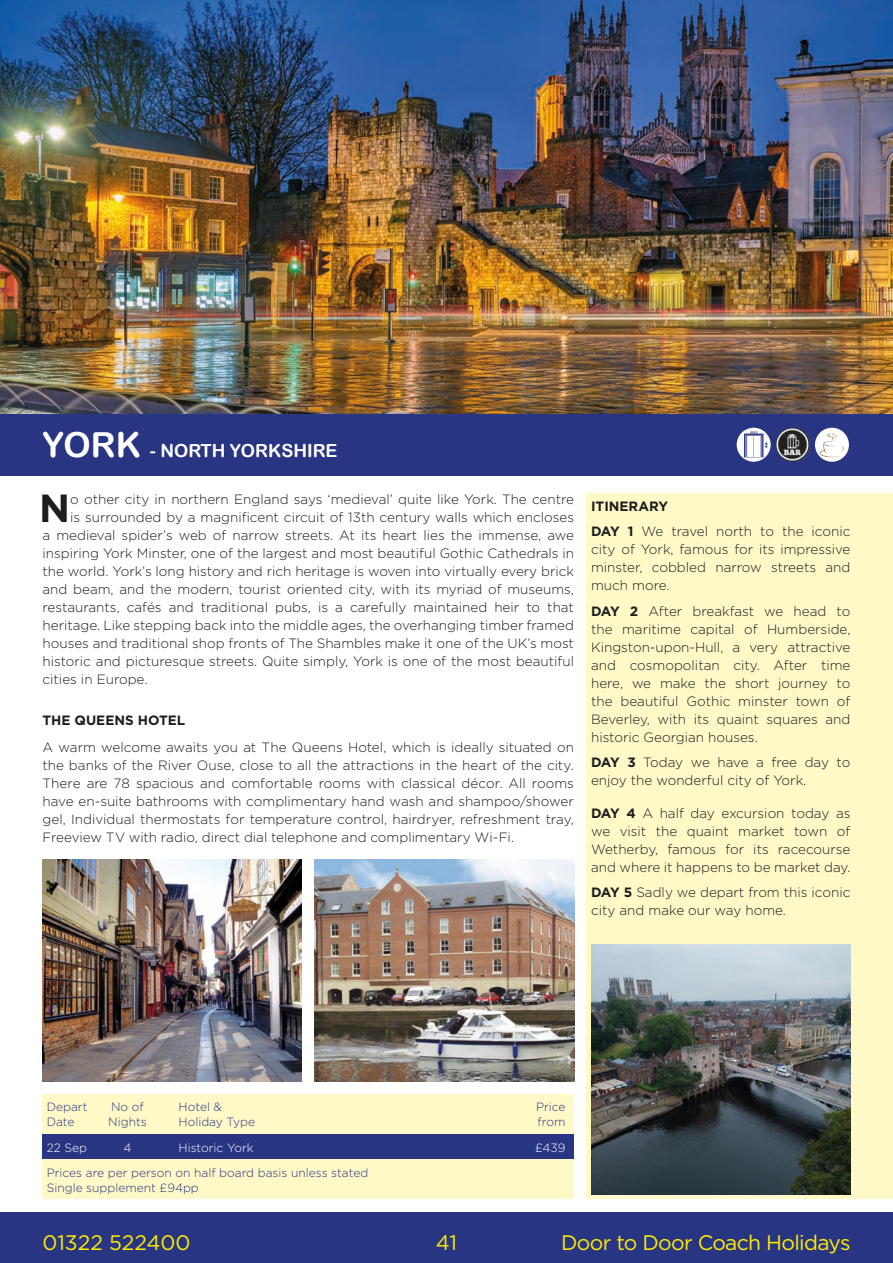
<style>
.page{position:relative;width:893px;height:1263px;background:#fff}
.page>*{position:absolute;margin:0;border:0;box-sizing:border-box;transform-origin:0 0}
.t1{font:700 39.15px "Gotham";color:#1d1d1b}
.t2{font:21px "Gotham";letter-spacing:-.03em;color:#ffed00}
.t3{font:21px "Gotham";color:#ffed00}
.t4{font:18px "Arial Rounded MT Bold";color:#fff}
.t5{font:300 13.5px/18px "Gotham";color:#1d1d1b;text-align:justify}
.t6{font:700 13.5px "Gotham";color:#1d1d1b}
.t7{font:300 12px "Gotham";color:#283583}
.t8{font:300 12px "Gotham";color:#fff}
.s1{font-size:34.5px}
.s2{font-weight:700}
</style>
<div class="page">
<div style="left:0;top:1212px;width:893px;height:51px;background:#283583"></div>
<img style="left:0;top:0;width:893px;height:414px">
<div style="left:43px;top:1094px;width:531px;height:40px;background:#fff9c8"></div>
<div style="left:43px;top:1134px;width:531px;height:25px;background:#283583"></div>
<div style="left:43px;top:1159px;width:531px;height:40px;background:#fff9c8"></div>
<div style="left:0;top:414px;width:893px;height:62px;background:#283583"></div>
<svg style="left:736px;top:427px;width:35px;height:35px"></svg>
<img style="left:743px;top:430px;width:26px;height:30px">
<div style="left:735px;top:426px;width:37px;height:37px;border:2px solid #283583;border-radius:50%"></div>
<img style="left:775px;top:427px;width:36px;height:35px;border-radius:18px">
<div style="left:774px;top:426px;width:37px;height:37px;border:2px solid #283583;border-radius:50%"></div>
<svg style="left:814px;top:427px;width:36px;height:35px"></svg>
<img style="left:819px;top:432px;width:25px;height:25px">
<div style="left:813px;top:426px;width:37px;height:37px;border:2px solid #283583;border-radius:50%"></div>
<img style="left:43px;top:859px;width:259px;height:222px">
<img style="left:315px;top:859px;width:259px;height:222px">
<div style="left:587px;top:493px;width:306px;height:706px;background:#fff9c8"></div>
<img style="left:591px;top:944px;width:259px;height:251px">
<p class="t4" style="left:43px;top:440px;width:297px"><span class="s1">YORK</span> - NORTH YORKSHIRE</p>
<p class="t1" style="left:39px;top:482px;width:32px">N</p>
<p class="t5" style="left:70px;top:490px;width:505px">o other city in northern England says ‘medieval’ quite like York. The centre</p>
<p class="t5" style="left:70px;top:508px;width:505px">is surrounded by a magnificent circuit of 13th century walls which encloses</p>
<p class="t5" style="left:43px;top:526px;width:533px">a medieval spider’s web of narrow streets. At its heart lies the immense, awe</p>
<p class="t5" style="left:43px;top:544px;width:533px">inspiring York Minster, one of the largest and most beautiful Gothic Cathedrals in</p>
<p class="t5" style="left:43px;top:562px;width:533px">the world. York’s long history and rich heritage is woven into virtually every brick</p>
<p class="t5" style="left:43px;top:580px;width:533px">and beam, and the modern, tourist oriented city, with its myriad of museums,</p>
<p class="t5" style="left:43px;top:598px;width:533px">restaurants, cafés and traditional pubs, is a carefully maintained heir to that</p>
<p class="t5" style="left:43px;top:616px;width:533px">heritage. Like stepping back into the middle ages, the overhanging timber framed</p>
<p class="t5" style="left:43px;top:634px;width:533px">houses and traditional shop fronts of The Shambles make it one of the UK’s most</p>
<p class="t5" style="left:43px;top:652px;width:533px">historic and picturesque streets. Quite simply, York is one of the most beautiful</p>
<p class="t5" style="left:43px;top:670px;width:106px">cities in Europe.</p>
<p class="t6" style="left:43px;top:711px;width:144px">THE QUEENS HOTEL</p>
<p class="t5" style="left:43px;top:737px;width:533px">A warm welcome awaits you at The Queens Hotel, which is ideally situated on the banks of the River Ouse, close to all the attractions in the heart of the city.<br>There are 78 spacious and comfortable rooms with classical décor. All rooms have en-suite bathrooms with complimentary hand wash and shampoo/shower gel, Individual thermostats for temperature control, hairdryer, refreshment tray, Freeview TV with radio, direct dial telephone and complimentary Wi-Fi.</p>
<p class="t6" style="left:591px;top:497px;width:79px">ITINERARY</p>
<p class="t5" style="left:591px;top:522px;width:261px"><span class="s2">DAY 1</span> We travel north to the iconic city of York, famous for its impressive minster, cobbled narrow streets and much more.</p>
<p class="t5" style="left:591px;top:601px;width:261px"><span class="s2">DAY 2</span> After breakfast we head to the maritime capital of Humberside, Kingston-upon-Hull, a very attractive and cosmopolitan city. After time here, we make the short journey to the beautiful Gothic minster town of Beverley, with its quaint squares and historic Georgian houses.</p>
<p class="t5" style="left:591px;top:753px;width:261px"><span class="s2">DAY 3</span> Today we have a free day to enjoy the wonderful city of York.</p>
<p class="t5" style="left:591px;top:803px;width:261px"><span class="s2">DAY 4</span> A half day excursion today as we visit the quaint market town of Wetherby, famous for its racecourse and where it happens to be market day.</p>
<p class="t5" style="left:591px;top:883px;width:261px"><span class="s2">DAY 5</span> Sadly we depart from this iconic city and make our way home.</p>
<p class="t7" style="left:47px;top:1099px;width:42px">Depart</p>
<p class="t7" style="left:111px;top:1099px;width:34px">No of</p>
<p class="t7" style="left:179px;top:1099px;width:45px">Hotel &amp;</p>
<p class="t7" style="left:536px;top:1099px;width:31px">Price</p>
<p class="t7" style="left:47px;top:1114px;width:29px">Date</p>
<p class="t7" style="left:108px;top:1114px;width:40px">Nights</p>
<p class="t7" style="left:179px;top:1114px;width:78px">Holiday Type</p>
<p class="t7" style="left:538px;top:1114px;width:29px">from</p>
<p class="t8" style="left:47px;top:1140px;width:42px">22 Sep</p>
<p class="t8" style="left:124px;top:1140px;width:9px">4</p>
<p class="t8" style="left:179px;top:1140px;width:76px">Historic York</p>
<p class="t8" style="left:535px;top:1140px;width:32px">£439</p>
<p class="t7" style="left:47px;top:1165px;width:323px">Prices are per person on half board basis unless stated</p>
<p class="t7" style="left:47px;top:1180px;width:154px">Single supplement £94pp</p>
<h2 class="t3" style="left:43px;top:1229px;width:150px">01322 522400</h2>
<h2 class="t2" style="left:436px;top:1229px;width:23px">41</h2>
<h2 class="t2" style="left:561px;top:1229px;width:291px">Door to Door Coach Holidays</h2>
</div>
